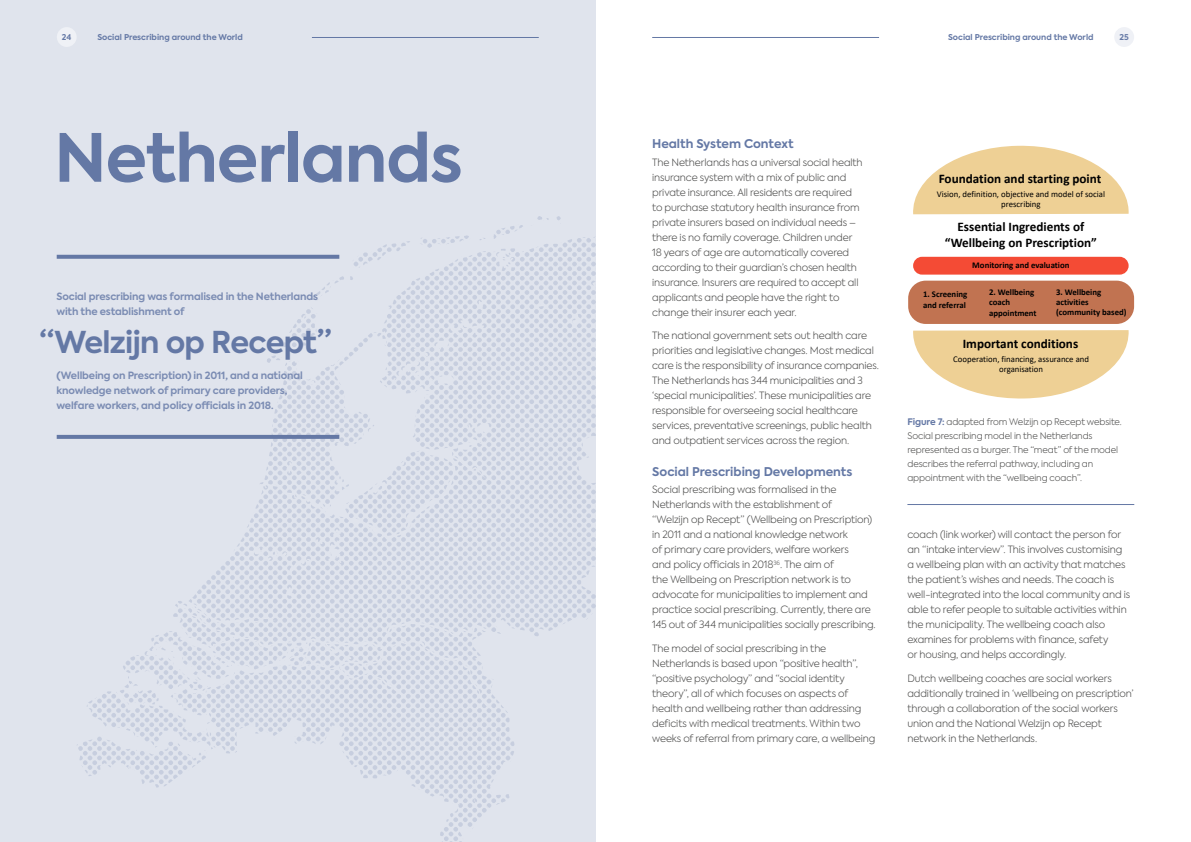
<style>
.page{position:relative;width:1191px;height:842px;background:#fff}
.page>*{position:absolute;margin:0;border:0;box-sizing:border-box;transform-origin:0 0}
.t1{font:700 66px "Axiforma";letter-spacing:-.015em;color:#6478a5}
.t2{font:700 30px "Axiforma";letter-spacing:-.025em;color:#6478a5}
.t3{font:700 13.2px/15.9px "Calibri";color:#000;text-align:center}
.t4{font:700 12px "Axiforma";color:#6478a5}
.t5{font:300 10px/15px "Axiforma";letter-spacing:-.015em;color:#4a4a49}
.t6{font:700 10px/15px "Axiforma";letter-spacing:-.01em;color:#7b8cb3}
.t7{font:300 9px/14px "Axiforma";letter-spacing:-.01em;color:#4a4a49}
.t8{font:700 8.8px/10.4px "Calibri";color:#000}
.t9{font:8.8px/10.4px "Calibri";color:#000;text-align:center}
.t10{font:700 8px "Axiforma";color:#6478a5}
.s1{font-weight:700;color:#6478a5}
</style>
<div class="page">
<div style="left:0;top:0;width:595px;height:842px;background:#e0e4ed"></div>
<svg style="left:537px;top:217px;width:11px;height:3px"></svg>
<svg style="left:188px;top:237px;width:407px;height:399px"></svg>
<svg style="left:77px;top:601px;width:438px;height:241px"></svg>
<svg style="left:494px;top:225px;width:30px;height:15px"></svg>
<svg style="left:479px;top:238px;width:6px;height:2px"></svg>
<svg style="left:419px;top:236px;width:53px;height:12px"></svg>
<svg style="left:352px;top:241px;width:59px;height:27px"></svg>
<svg style="left:266px;top:276px;width:87px;height:88px"></svg>
<svg style="left:382px;top:335px;width:4px;height:11px"></svg>
<svg style="left:341px;top:450px;width:112px;height:86px"></svg>
<svg style="left:57px;top:255px;width:282px;height:4px"></svg>
<svg style="left:57px;top:435px;width:282px;height:4px"></svg>
<hr style="left:907px;top:504px;width:227px;height:1px;background:#6478a5">
<svg style="left:913px;top:145px;width:215px;height:69px"></svg>
<svg style="left:913px;top:330px;width:216px;height:69px"></svg>
<div style="left:913px;top:257px;width:215px;height:18px;background:#f44b35;border-radius:9px"></div>
<div style="left:908px;top:281px;width:226px;height:43px;background:#c17351;border-radius:18px"></div>
<div style="left:1114px;top:27px;width:20px;height:20px;background:#eff1f6;border-radius:50%"></div>
<hr style="left:652px;top:37px;width:227px;height:1px;background:#6478a5">
<div style="left:57px;top:27px;width:20px;height:20px;background:#eff1f6;border-radius:50%"></div>
<hr style="left:312px;top:37px;width:227px;height:1px;background:#6478a5">
<p class="t10" style="left:62px;top:32px;width:11px">24</p>
<p class="t10" style="left:97px;top:32px;width:147px">Social Prescribing around the World</p>
<p class="t10" style="left:948px;top:32px;width:147px">Social Prescribing around the World</p>
<p class="t10" style="left:1119px;top:32px;width:11px">25</p>
<h1 class="t1" style="left:54px;top:113px;width:410px">Netherlands</h1>
<p class="t6" style="left:56px;top:289px;width:263px">Social prescribing was formalised in the Netherlands with the establishment of</p>
<h2 class="t2" style="left:39px;top:322px;width:294px">“Welzijn op Recept”</h2>
<p class="t6" style="left:56px;top:368px;width:248px">(Wellbeing on Prescription) in 2011, and a national knowledge network of primary care providers, welfare workers, and policy officials in 2018.</p>
<p class="t4" style="left:652px;top:135px;width:143px">Health System Context</p>
<p class="t5" style="left:652px;top:154px;width:212px">The Netherlands has a universal social health insurance system with a mix of public and private insurance. All residents are required to purchase statutory health insurance from private insurers based on individual needs – there is no family coverage. Children under 18 years of age are automatically covered according to their guardian’s chosen health insurance. Insurers are required to accept all applicants and people have the right to change their insurer each year.</p>
<p class="t5" style="left:652px;top:328px;width:228px">The national government sets out health care priorities and legislative changes. Most medical care is the responsibility of insurance companies.<br>The Netherlands has 344 municipalities and 3 ‘special municipalities’. These municipalities are responsible for overseeing social healthcare services, preventative screenings, public health and outpatient services across the region.</p>
<p class="t4" style="left:652px;top:463px;width:202px">Social Prescribing Developments</p>
<p class="t5" style="left:652px;top:482px;width:225px">Social prescribing was formalised in the Netherlands with the establishment of<br>“Welzijn op Recept” (Wellbeing on Prescription) in 2011 and a national knowledge network<br>of primary care providers, welfare workers<br>and policy officials in 2018<sup>36</sup>. The aim of<br>the Wellbeing on Prescription network is to advocate for municipalities to implement and practice social prescribing. Currently, there are 145 out of 344 municipalities socially prescribing.</p>
<p class="t5" style="left:652px;top:641px;width:225px">The model of social prescribing in the Netherlands is based upon “positive health”, “positive psychology” and “social identity theory”, all of which focuses on aspects of health and wellbeing rather than addressing deficits with medical treatments. Within two weeks of referral from primary care, a wellbeing</p>
<h3 class="t3" style="left:938px;top:171px;width:164px">Foundation and starting point</h3>
<p class="t9" style="left:936px;top:189px;width:170px">Vision, definition, objective and model of social prescribing</p>
<h3 class="t3" style="left:944px;top:219px;width:154px">Essential Ingredients of “Wellbeing on Prescription”</h3>
<p class="t8" style="left:972px;top:259px;width:99px">Monitoring and evaluation</p>
<p class="t8" style="left:923px;top:289px;width:46px">1. Screening and referral</p>
<p class="t8" style="left:989px;top:287px;width:49px">2. Wellbeing coach appointment</p>
<p class="t8" style="left:1056px;top:286px;width:72px">3. Wellbeing activities (community based)</p>
<h3 class="t3" style="left:962px;top:335px;width:117px">Important conditions</h3>
<p class="t9" style="left:953px;top:354px;width:137px">Cooperation, financing, assurance and organisation</p>
<p class="t7" style="left:907px;top:414px;width:216px"><span class="s1">Figure 7:</span> adapted from Welzijn op Recept website.<br>Social prescribing model in the Netherlands represented as a burger. The “meat” of the model describes the referral pathway, including an appointment with the “wellbeing coach”.</p>
<p class="t5" style="left:907px;top:527px;width:224px">coach (link worker) will contact the person for an “intake interview”. This involves customising a wellbeing plan with an activity that matches the patient’s wishes and needs. The coach is well-integrated into the local community and is able to refer people to suitable activities within the municipality. The wellbeing coach also examines for problems with finance, safety<br>or housing, and helps accordingly.</p>
<p class="t5" style="left:907px;top:671px;width:228px">Dutch wellbeing coaches are social workers additionally trained in ‘wellbeing on prescription’ through a collaboration of the social workers union and the National Welzijn op Recept network in the Netherlands.</p>
</div>
